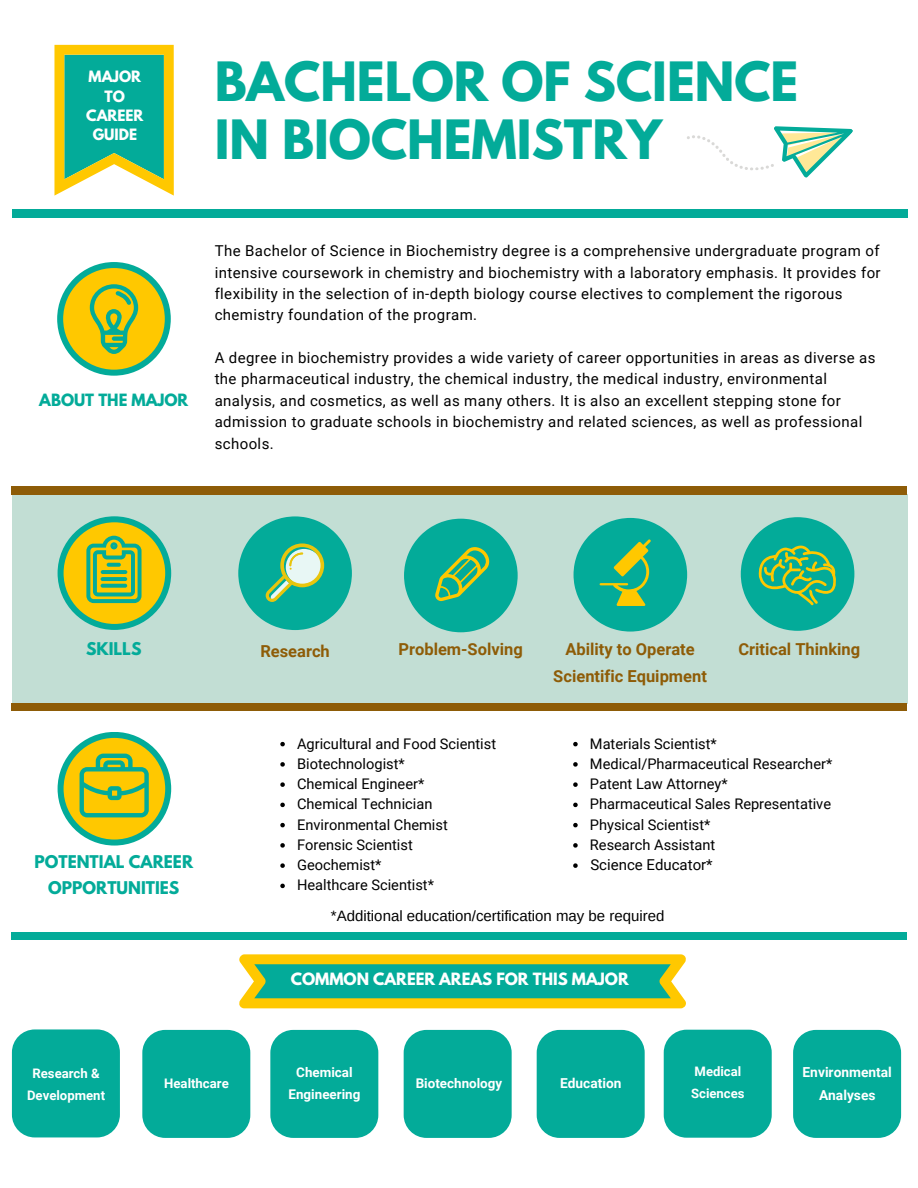
<style>
.page{position:relative;width:918px;height:1188px;background:#fff}
.page>*{position:absolute;margin:0;border:0;box-sizing:border-box;transform-origin:0 0}
.t1{font:700 48px/57.3px "League Spartan";color:#03ab99}
.t2{font:700 16.5px/27px "Roboto";color:#8e5c07;text-align:center}
.t3{font:700 15.6px/25.8px "League Spartan";color:#03ab99;text-align:center}
.t4{font:15px/21.3px "Roboto";letter-spacing:.03em;color:#000}
.t5{font:15px "Arimo";color:#000}
.t6{font:700 15px "League Spartan";color:#fff}
.t7{font:15px "Roboto";color:#000}
.t8{font:700 15px "League Spartan";color:#03ab99}
.t9{font:14.7px/20.2px "Roboto";color:#000}
.t10{font:700 13.8px/23px "Roboto";color:#fff;text-align:center}
.t11{font:700 13.8px/19.2px "League Spartan";color:#fff;text-align:center}
.t12{font:700 13.65px "Roboto";color:#fff}
.t13{font:700 13.35px/22.4px "Roboto";color:#fff;text-align:center}
.t14{font:700 13.2px/21.9px "Roboto";color:#fff;text-align:center}
.t15{font:700 13.05px/21.8px "Roboto";color:#fff}
</style>
<div class="page">
<div style="left:12px;top:210px;width:895px;height:7px;background:#03ab99"></div>
<div style="left:12px;top:494px;width:895px;height:209px;background:#c2ded4"></div>
<svg style="left:58px;top:516px;width:113px;height:114px"></svg>
<svg style="left:107px;top:563px;width:14px;height:4px"></svg>
<hr style="left:101px;top:570px;width:26px;height:4px;background:#03ab99;border-radius:2px">
<svg style="left:101px;top:577px;width:26px;height:4px"></svg>
<svg style="left:101px;top:584px;width:26px;height:4px"></svg>
<svg style="left:57px;top:262px;width:114px;height:114px"></svg>
<svg style="left:280px;top:742px;width:5px;height:4px"></svg>
<svg style="left:280px;top:762px;width:5px;height:5px"></svg>
<svg style="left:280px;top:782px;width:5px;height:5px"></svg>
<svg style="left:280px;top:803px;width:5px;height:4px"></svg>
<svg style="left:280px;top:823px;width:5px;height:4px"></svg>
<svg style="left:280px;top:843px;width:5px;height:5px"></svg>
<svg style="left:280px;top:863px;width:5px;height:5px"></svg>
<svg style="left:280px;top:884px;width:5px;height:4px"></svg>
<svg style="left:574px;top:518px;width:113px;height:114px"></svg>
<svg style="left:238px;top:516px;width:114px;height:114px"></svg>
<svg style="left:741px;top:517px;width:113px;height:114px"></svg>
<svg style="left:404px;top:519px;width:114px;height:113px"></svg>
<svg style="left:58px;top:732px;width:113px;height:114px"></svg>
<svg style="left:54px;top:45px;width:120px;height:151px;background:#64bd7d"></svg>
<svg style="left:687px;top:126px;width:166px;height:52px"></svg>
<div style="left:12px;top:487px;width:895px;height:8px;background:#8e5c07"></div>
<div style="left:12px;top:703px;width:895px;height:8px;background:#8e5c07"></div>
<svg style="left:573px;top:742px;width:5px;height:4px"></svg>
<svg style="left:573px;top:762px;width:5px;height:5px"></svg>
<svg style="left:573px;top:782px;width:5px;height:5px"></svg>
<svg style="left:573px;top:803px;width:5px;height:4px"></svg>
<svg style="left:573px;top:823px;width:5px;height:4px"></svg>
<svg style="left:573px;top:843px;width:5px;height:5px"></svg>
<svg style="left:573px;top:863px;width:5px;height:5px"></svg>
<div style="left:11px;top:932px;width:896px;height:8px;background:#03ab99"></div>
<svg style="left:239px;top:954px;width:447px;height:54px;background:#6fb95f"></svg>
<div style="left:142px;top:1030px;width:108px;height:108px;background:#03ab99"></div>
<div style="left:270px;top:1030px;width:108px;height:108px;background:#03ab99"></div>
<div style="left:664px;top:1030px;width:108px;height:108px;background:#03ab99"></div>
<div style="left:537px;top:1030px;width:108px;height:108px;background:#03ab99"></div>
<div style="left:12px;top:1030px;width:108px;height:107px;background:#03ab99"></div>
<div style="left:793px;top:1030px;width:108px;height:108px;background:#03ab99"></div>
<div style="left:404px;top:1030px;width:108px;height:108px;background:#03ab99"></div>
<p class="t11" style="left:86px;top:69px;width:59px">MAJOR<br>TO<br>CAREER<br>GUIDE</p>
<h1 class="t1" style="left:215px;top:59px;width:585px">BACHELOR OF SCIENCE<br>IN BIOCHEMISTRY</h1>
<p class="t8" style="left:39px;top:392px;width:151px">ABOUT THE MAJOR</p>
<p class="t4" style="left:215px;top:240px;width:668px">The Bachelor of Science in Biochemistry degree is a comprehensive undergraduate program of intensive coursework in chemistry and biochemistry with a laboratory emphasis. It provides for flexibility in the selection of in-depth biology course electives to complement the rigorous chemistry foundation of the program.</p>
<p class="t4" style="left:215px;top:347px;width:662px">A degree in biochemistry provides a wide variety of career opportunities in areas as diverse as the pharmaceutical industry, the chemical industry, the medical industry, environmental analysis, and cosmetics, as well as many others. It is also an excellent stepping stone for admission to graduate schools in biochemistry and related sciences, as well as professional schools.</p>
<p class="t3" style="left:86px;top:638px;width:57px">SKILLS</p>
<p class="t3" style="left:34px;top:851px;width:160px">POTENTIAL CAREER<br>OPPORTUNITIES</p>
<p class="t2" style="left:260px;top:637px;width:71px">Research</p>
<p class="t2" style="left:398px;top:636px;width:126px">Problem-Solving</p>
<p class="t2" style="left:553px;top:636px;width:155px">Ability to Operate<br>Scientific Equipment</p>
<p class="t2" style="left:738px;top:636px;width:123px">Critical Thinking</p>
<p class="t9" style="left:297px;top:733px;width:201px">Agricultural and Food Scientist<br>Biotechnologist*<br>Chemical Engineer*<br>Chemical Technician<br>Environmental Chemist<br>Forensic Scientist<br>Geochemist*<br>Healthcare Scientist*</p>
<p class="t9" style="left:590px;top:733px;width:244px">Materials Scientist*<br>Medical/Pharmaceutical Researcher*<br>Patent Law Attorney*<br>Pharmaceutical Sales Representative<br>Physical Scientist*<br>Research Assistant</p>
<p class="t7" style="left:590px;top:856px;width:124px">Science Educator*</p>
<p class="t5" style="left:331px;top:907px;width:335px">*Additional education/certification may be required</p>
<p class="t6" style="left:291px;top:972px;width:340px">COMMON CAREER AREAS FOR THIS MAJOR</p>
<p class="t14" style="left:164px;top:1073px;width:66px">Healthcare</p>
<p class="t13" style="left:289px;top:1061px;width:73px">Chemical<br>Engineering</p>
<p class="t15" style="left:691px;top:1061px;width:55px">Medical<br>Sciences</p>
<p class="t14" style="left:27px;top:1063px;width:80px">Research &amp;<br>Development</p>
<p class="t10" style="left:803px;top:1061px;width:91px">Environmental<br>Analyses</p>
<p class="t12" style="left:560px;top:1075px;width:63px">Education</p>
<p class="t13" style="left:416px;top:1073px;width:88px">Biotechnology</p>
</div>
